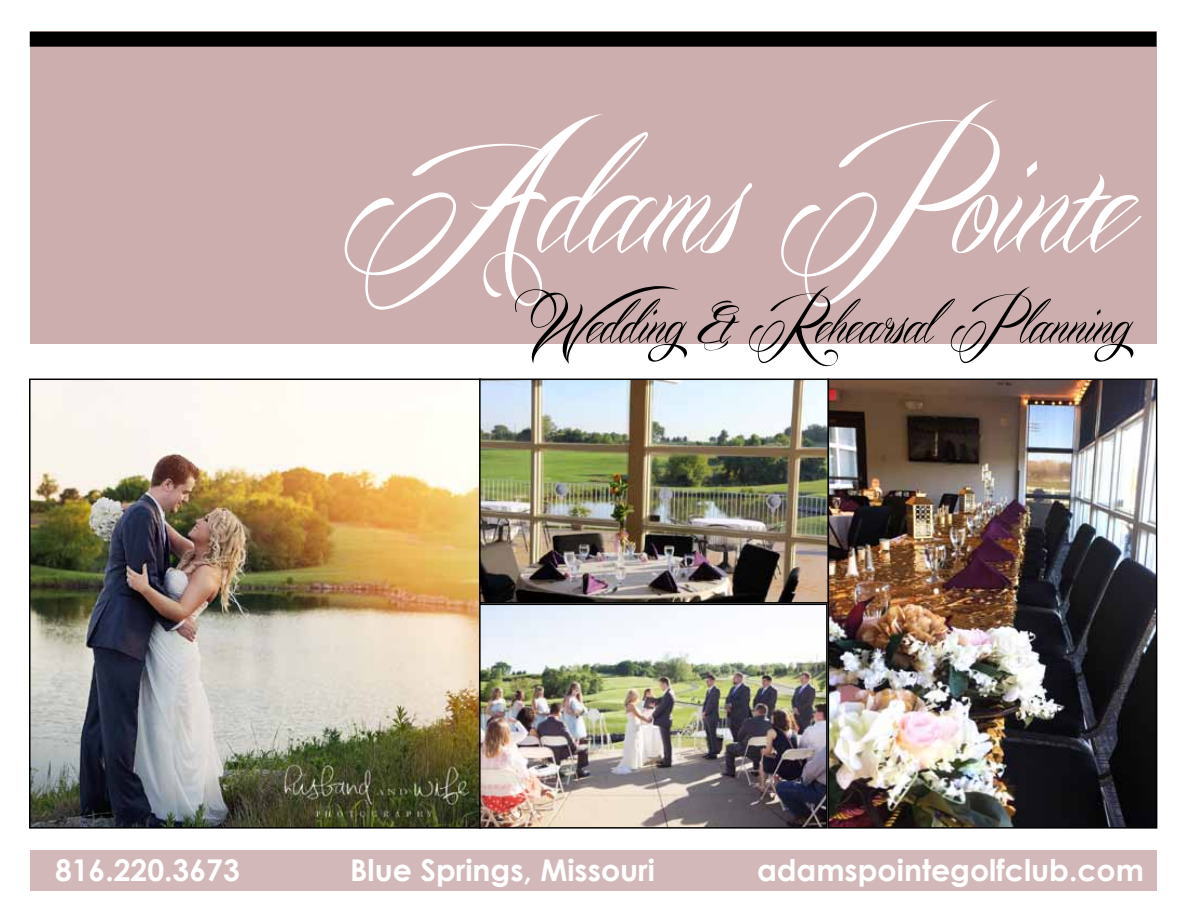
<style>
.page{position:relative;width:1188px;height:918px;background:#fff}
.page>*{position:absolute;margin:0;border:0;box-sizing:border-box;transform-origin:0 0}
.t1{font:195px "Mardian Demo";color:#fff}
.t2{font:72px "Mardian Demo";color:#000}
.t3{font:700 30px "Century Gothic";color:#fff}
</style>
<div class="page">
<div style="left:30px;top:32px;width:1127px;height:312px;background:#cbaead"></div>
<div style="left:31px;top:850px;width:1126px;height:41px;background:#d2b8b9"></div>
<img style="left:32px;top:382px;width:1122px;height:444px">
<div style="left:29px;top:379px;width:452px;height:450px;border:2px solid #000"></div>
<div style="left:479px;top:379px;width:350px;height:225px;border:2px solid #000"></div>
<div style="left:479px;top:604px;width:349px;height:225px;border:2px solid #000"></div>
<div style="left:30px;top:32px;width:1127px;height:15px;background:#000"></div>
<div style="left:828px;top:379px;width:329px;height:450px;border:2px solid #000"></div>
<h1 class="t1" style="left:348px;top:72px;width:782px">Adams Pointe</h1>
<h2 class="t2" style="left:516px;top:276px;width:614px">Wedding &amp; Rehearsal Planning</h2>
<p class="t3" style="left:55px;top:851px;width:186px">816.220.3673</p>
<p class="t3" style="left:350px;top:851px;width:306px">Blue Springs, Missouri</p>
<p class="t3" style="left:757px;top:851px;width:389px">adamspointegolfclub.com</p>
</div>
